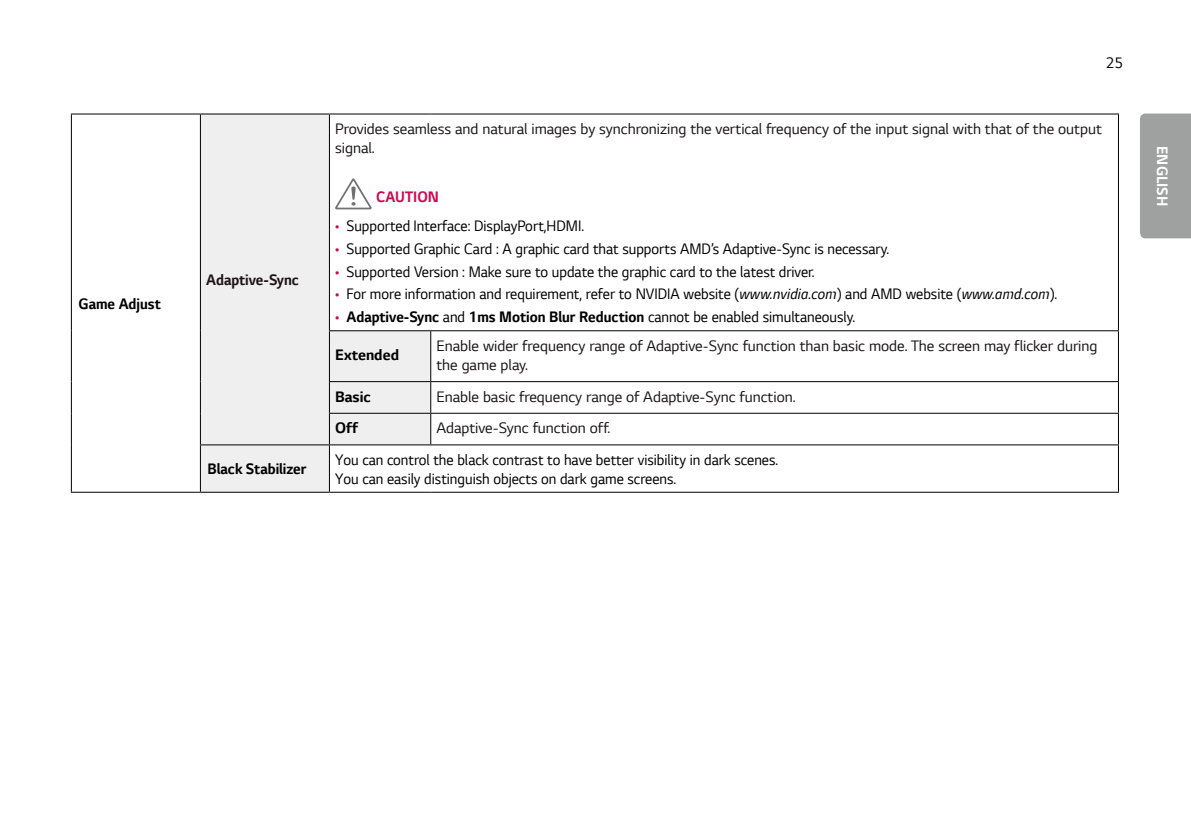
<style>
.page{position:relative;width:1191px;height:840px;background:#fff}
.page>*{position:absolute;margin:0;border:0;box-sizing:border-box;transform-origin:0 0}
.t1{font:16px/18.8px "LG Smart";color:#000;scale:.95 1}
.t2{font:16px/19.2px "LG Smart";color:#1d1519}
.t3{font:700 16px "LG Smart";color:#000;scale:.95 1}
.t4{font:700 16px "LG Smart";color:#000}
.t5{font:700 16px "LG Smart";color:#1d1519;scale:.95 1}
.t6{font:700 16px "LG Smart";color:#fff;scale:.95 1}
.t7{font:700 16px "LG Smart";color:#ca0a53;scale:.95 1}
.s1{color:#ca0a53}
.s2{font-style:italic}
.s3{font-weight:400;color:#ca0a53}
.s4{font-weight:400}
</style>
<div class="page">
<div style="left:1140px;top:113px;width:51px;height:125px;background:#9fa0a0"></div>
<svg style="left:201px;top:114px;width:230px;height:377px;fill:#efefef"></svg>
<hr style="left:431px;top:381px;width:688px;height:1px;background:#000">
<hr style="left:431px;top:412px;width:688px;height:1px;background:#000">
<hr style="left:431px;top:444px;width:688px;height:1px;background:#000">
<hr style="left:1118px;top:331px;width:1px;height:50px;background:#000">
<hr style="left:1118px;top:382px;width:1px;height:30px;background:#000">
<hr style="left:1118px;top:413px;width:1px;height:31px;background:#000">
<hr style="left:71px;top:113px;width:129px;height:1px;background:#000">
<hr style="left:71px;top:114px;width:1px;height:216px;background:#000">
<hr style="left:71px;top:330px;width:1px;height:51px;background:#000">
<hr style="left:71px;top:381px;width:1px;height:32px;background:#000">
<hr style="left:71px;top:413px;width:1px;height:31px;background:#000">
<hr style="left:71px;top:444px;width:1px;height:47px;background:#000">
<hr style="left:71px;top:491px;width:129px;height:1px;background:#000">
<hr style="left:200px;top:113px;width:129px;height:1px;background:#000">
<hr style="left:200px;top:114px;width:1px;height:216px;background:#000">
<hr style="left:200px;top:330px;width:1px;height:51px;background:#000">
<hr style="left:200px;top:381px;width:1px;height:32px;background:#000">
<hr style="left:200px;top:413px;width:1px;height:31px;background:#000">
<hr style="left:329px;top:113px;width:102px;height:1px;background:#000">
<hr style="left:329px;top:114px;width:1px;height:216px;background:#000">
<hr style="left:431px;top:113px;width:688px;height:1px;background:#000">
<hr style="left:1118px;top:114px;width:1px;height:216px;background:#000">
<hr style="left:200px;top:444px;width:129px;height:1px;background:#000">
<hr style="left:200px;top:445px;width:1px;height:46px;background:#000">
<hr style="left:329px;top:445px;width:1px;height:46px;background:#000">
<hr style="left:1118px;top:445px;width:1px;height:46px;background:#000">
<hr style="left:200px;top:491px;width:129px;height:1px;background:#000">
<hr style="left:329px;top:491px;width:102px;height:1px;background:#000">
<hr style="left:431px;top:491px;width:688px;height:1px;background:#000">
<hr style="left:431px;top:330px;width:688px;height:1px;background:#000">
<hr style="left:329px;top:330px;width:102px;height:1px;background:#000">
<hr style="left:329px;top:331px;width:1px;height:50px;background:#000">
<hr style="left:430px;top:331px;width:1px;height:50px;background:#000">
<hr style="left:329px;top:382px;width:1px;height:30px;background:#000">
<hr style="left:430px;top:382px;width:1px;height:30px;background:#000">
<hr style="left:329px;top:381px;width:102px;height:1px;background:#000">
<hr style="left:329px;top:412px;width:102px;height:1px;background:#000">
<hr style="left:329px;top:413px;width:1px;height:31px;background:#000">
<hr style="left:430px;top:413px;width:1px;height:31px;background:#000">
<hr style="left:329px;top:444px;width:102px;height:1px;background:#000">
<svg style="left:335px;top:178px;width:37px;height:31px"></svg>
<p class="t3" style="left:78px;top:292px;width:88px">Game Adjust</p>
<p class="t5" style="left:206px;top:269px;width:99px">Adaptive-Sync</p>
<p class="t1" style="left:1105px;top:53px;width:20px">25</p>
<p class="t2" style="left:335px;top:119px;width:768px">Provides seamless and natural images by synchronizing the vertical frequency of the input signal with that of the output signal.</p>
<p class="t7" style="left:376px;top:186px;width:55px">CAUTION</p>
<p class="t1" style="left:335px;top:215px;width:264px"><span class="s1">•</span> Supported Interface: DisplayPort,HDMI.</p>
<p class="t1" style="left:335px;top:238px;width:585px"><span class="s1">•</span> Supported Graphic Card : A graphic card that supports AMD’s Adaptive-Sync is necessary.</p>
<p class="t1" style="left:335px;top:261px;width:506px"><span class="s1">•</span> Supported Version : Make sure to update the graphic card to the latest driver.</p>
<p class="t1" style="left:335px;top:284px;width:762px"><span class="s1">•</span> For more information and requirement, refer to NVIDIA website (<span class="s2">www.nvidia.com</span>) and AMD website (<span class="s2">www.amd.com</span>).</p>
<p class="t3" style="left:335px;top:306px;width:549px"><span class="s3">•</span> Adaptive-Sync <span class="s4">and</span> 1ms Motion Blur Reduction <span class="s4">cannot be enabled simultaneously.</span></p>
<p class="t4" style="left:335px;top:344px;width:66px">Extended</p>
<p class="t2" style="left:436px;top:335px;width:662px">Enable wider frequency range of Adaptive-Sync function than basic mode. The screen may flicker during the game play.</p>
<p class="t4" style="left:335px;top:385px;width:37px">Basic</p>
<p class="t2" style="left:436px;top:386px;width:361px">Enable basic frequency range of Adaptive-Sync function.</p>
<p class="t4" style="left:335px;top:417px;width:25px">Off</p>
<p class="t2" style="left:436px;top:417px;width:175px">Adaptive-Sync function off.</p>
<p class="t3" style="left:207px;top:458px;width:106px">Black Stabilizer</p>
<p class="t1" style="left:335px;top:449px;width:468px">You can control the black contrast to have better visibility in dark scenes.<br>You can easily distinguish objects on dark game screens.</p>
<p class="t6" style="left:1173px;top:146px;width:65px;rotate:90deg">ENGLISH</p>
</div>
